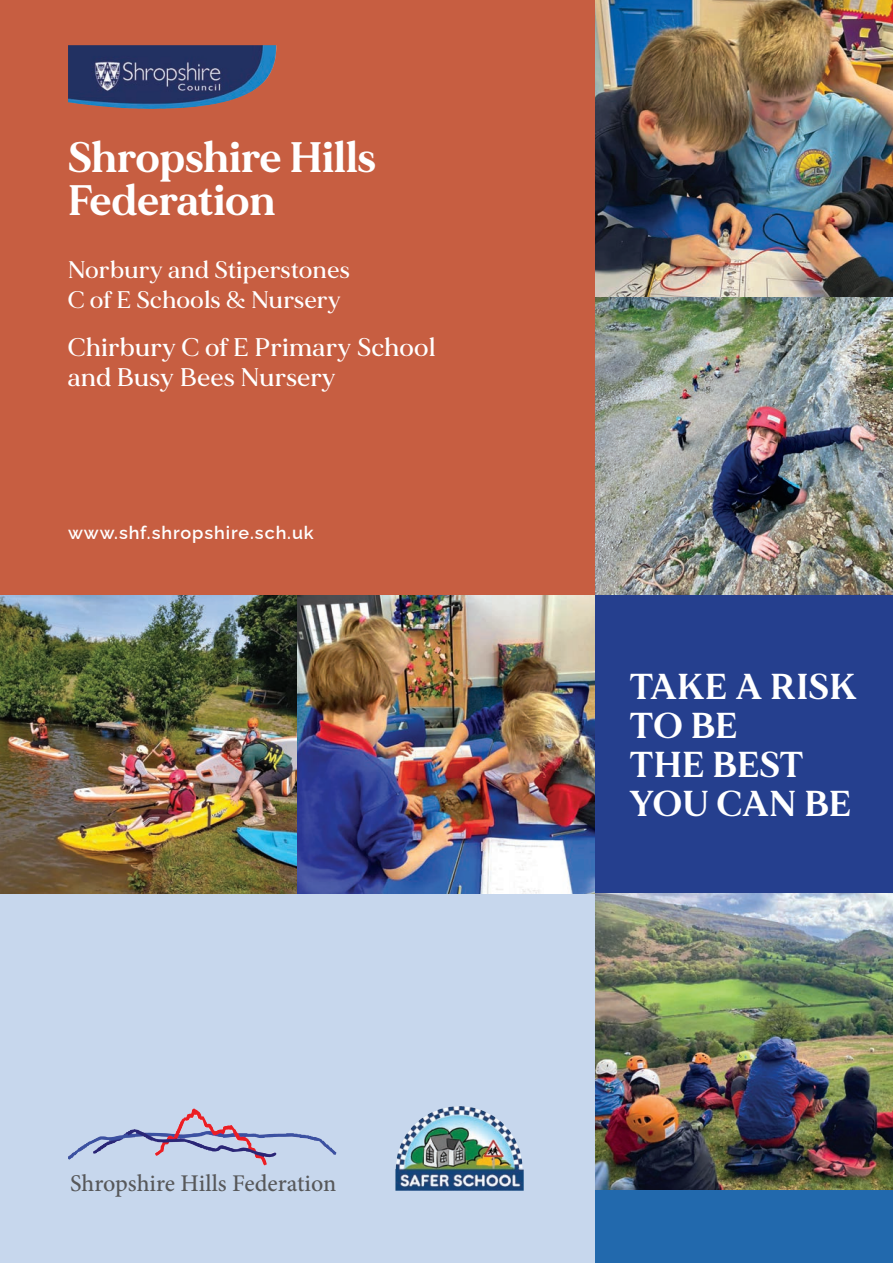
<style>
.page{position:relative;width:893px;height:1263px;background:#c7d7ed}
.page>*{position:absolute;margin:0;border:0;box-sizing:border-box;transform-origin:0 0}
.t1{font:700 42.6px "MADE Mirage";letter-spacing:.01em;color:#fff}
.t2{font:700 36px "MADE Mirage";letter-spacing:.02em;color:#fff}
.t3{font:500 25.5px/30px "MADE Mirage";letter-spacing:.03em;color:#fff}
.t4{font:500 24px/30px "MADE Mirage";letter-spacing:.03em;color:#fff}
.t5{font:500 24px "Minion Pro";color:#57585a}
.t6{font:100 18px "Raleway";letter-spacing:.05em;color:#fff}
</style>
<div class="page">
<img style="left:68px;top:1109px;width:138px;height:51px">
<div style="left:0;top:0;width:595px;height:595px;background:#c75e41"></div>
<img style="left:595px;top:0;width:298px;height:595px">
<img style="left:0;top:595px;width:595px;height:298px">
<img style="left:595px;top:893px;width:298px;height:298px">
<img style="left:68px;top:45px;width:209px;height:64px">
<div style="left:595px;top:595px;width:298px;height:298px;background:#253f8e"></div>
<img style="left:397px;top:1106px;width:62px;height:50px">
<div style="left:595px;top:1191px;width:298px;height:72px;background:#2269ad"></div>
<p class="t1" style="left:68px;top:129px;width:309px">Shropshire Hills</p>
<p class="t1" style="left:68px;top:173px;width:209px">Federation</p>
<p class="t4" style="left:68px;top:255px;width:283px">Norbury and Stiperstones<br>C of E Schools &amp; Nursery</p>
<p class="t3" style="left:68px;top:333px;width:369px">Chirbury C of E Primary School and Busy Bees Nursery</p>
<p class="t6" style="left:68px;top:518px;width:247px">www.shf.shropshire.sch.uk</p>
<p class="t5" style="left:70px;top:1167px;width:268px">Shropshire Hills Federation</p>
<p class="t2" style="left:629px;top:663px;width:229px">TAKE A RISK</p>
<p class="t2" style="left:629px;top:702px;width:110px">TO BE</p>
<p class="t2" style="left:629px;top:741px;width:176px">THE BEST</p>
<p class="t2" style="left:629px;top:780px;width:223px">YOU CAN BE</p>
</div>
